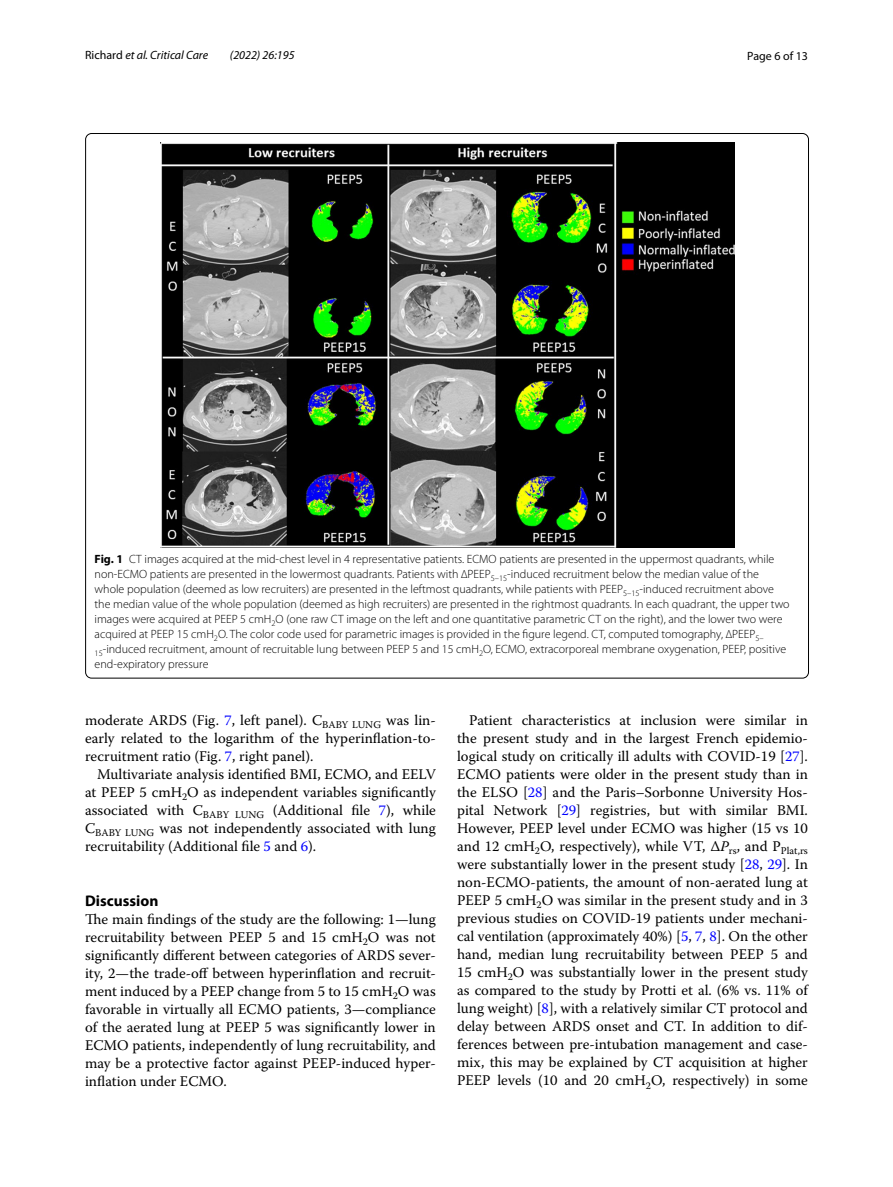
<style>
.page{position:relative;width:893px;height:1187px;background:#fff}
.page>*{position:absolute;margin:0;border:0;box-sizing:border-box;transform-origin:0 0}
.t1{font:700 15.45px "Myriad Pro";color:#000}
.t2{font:14.7px/18px "Warnock Pro";color:#000;text-align:justify}
.t3{font:300 12px/15px "Myriad Pro";color:#000}
.t4{font:italic 12px "Myriad Pro";color:#000}
.t5{font:12px "Myriad Pro";color:#000}
.s1{font-style:normal}
.s2{font-weight:700}
.s3{color:#00f}
.s4{font-style:italic}
</style>
<div class="page">
<img style="left:160px;top:142px;width:574px;height:405px">
<p class="t4" style="left:85px;top:48px;width:125px"><span class="s1">Richard</span> et al. Critical Care</p>
<p class="t4" style="left:230px;top:48px;width:66px">(2022) 26:195</p>
<p class="t5" style="left:747px;top:48px;width:62px">Page 6 of 13</p>
<p class="t3" style="left:95px;top:551px;width:697px"><span class="s2">Fig. 1</span> CT images acquired at the mid-chest level in 4 representative patients. ECMO patients are presented in the uppermost quadrants, while non-ECMO patients are presented in the lowermost quadrants. Patients with ∆PEEP<sub>5–15</sub>-induced recruitment below the median value of the whole population (deemed as low recruiters) are presented in the leftmost quadrants, while patients with PEEP<sub>5–15</sub>-induced recruitment above the median value of the whole population (deemed as high recruiters) are presented in the rightmost quadrants. In each quadrant, the upper two images were acquired at PEEP 5 cmH<sub>2</sub>O (one raw CT image on the left and one quantitative parametric CT on the right), and the lower two were acquired at PEEP 15 cmH<sub>2</sub>O. The color code used for parametric images is provided in the figure legend. CT, computed tomography, ∆PEEP<sub>5– 15</sub>-induced recruitment, amount of recruitable lung between PEEP 5 and 15 cmH<sub>2</sub>O, ECMO, extracorporeal membrane oxygenation, PEEP, positive end-expiratory pressure</p>
<p class="t2" style="left:85px;top:710px;width:352px">moderate ARDS (Fig. <span class="s3">7</span>, left panel). C<sub>BABY</sub> <sub>LUNG</sub> was lin&shy;early related to the logarithm of the hyperinflation-to&shy;recruitment ratio (Fig. <span class="s3">7</span>, right panel).</p>
<p class="t2" style="left:85px;top:764px;width:352px;text-indent:12px">Multivariate analysis identified BMI, ECMO, and EELV at PEEP 5 cmH<sub>2</sub>O as independent variables significantly associated with C<sub>BABY</sub> <sub>LUNG</sub> (Additional file <span class="s3">7</span>), while C<sub>BABY</sub> <sub>LUNG</sub> was not independently associated with lung recruitability (Additional file <span class="s3">5</span> and <span class="s3">6</span>).</p>
<p class="t1" style="left:85px;top:890px;width:75px">Discussion</p>
<p class="t2" style="left:85px;top:909px;width:352px">The main findings of the study are the following: 1—lung recruitability between PEEP 5 and 15 cmH<sub>2</sub>O was not significantly different between categories of ARDS sever&shy;ity, 2—the trade-off between hyperinflation and recruit&shy;ment induced by a PEEP change from 5 to 15 cmH<sub>2</sub>O was favorable in virtually all ECMO patients, 3—compliance of the aerated lung at PEEP 5 was significantly lower in ECMO patients, independently of lung recruitability, and may be a protective factor against PEEP-induced hyper&shy;inflation under ECMO.</p>
<p class="t2" style="left:457px;top:710px;width:352px;text-indent:12px">Patient characteristics at inclusion were similar in the present study and in the largest French epidemio&shy;logical study on critically ill adults with COVID-19 [<span class="s3">27</span>].<br>ECMO patients were older in the present study than in the ELSO [<span class="s3">28</span>] and the Paris–Sorbonne University Hos&shy;pital Network [<span class="s3">29</span>] registries, but with similar BMI.<br>However, PEEP level under ECMO was higher (15 vs 10 and 12 cmH<sub>2</sub>O, respectively), while VT, Δ<span class="s4">P</span><sub>rs</sub>, and P<sub>Plat,rs </sub>were substantially lower in the present study [<span class="s3">28</span>, <span class="s3">29</span>]. In non-ECMO-patients, the amount of non-aerated lung at PEEP 5 cmH<sub>2</sub>O was similar in the present study and in 3 previous studies on COVID-19 patients under mechani&shy;cal ventilation (approximately 40%) [<span class="s3">5</span>, <span class="s3">7</span>, <span class="s3">8</span>]. On the other hand, median lung recruitability between PEEP 5 and 15 cmH<sub>2</sub>O was substantially lower in the present study as compared to the study by Protti et al. (6% vs. 11% of lung weight) [<span class="s3">8</span>], with a relatively similar CT protocol and delay between ARDS onset and CT. In addition to dif&shy;ferences between pre-intubation management and case&shy;mix, this may be explained by CT acquisition at higher PEEP levels (10 and 20 cmH<sub>2</sub>O, respectively) in some</p>
</div>
